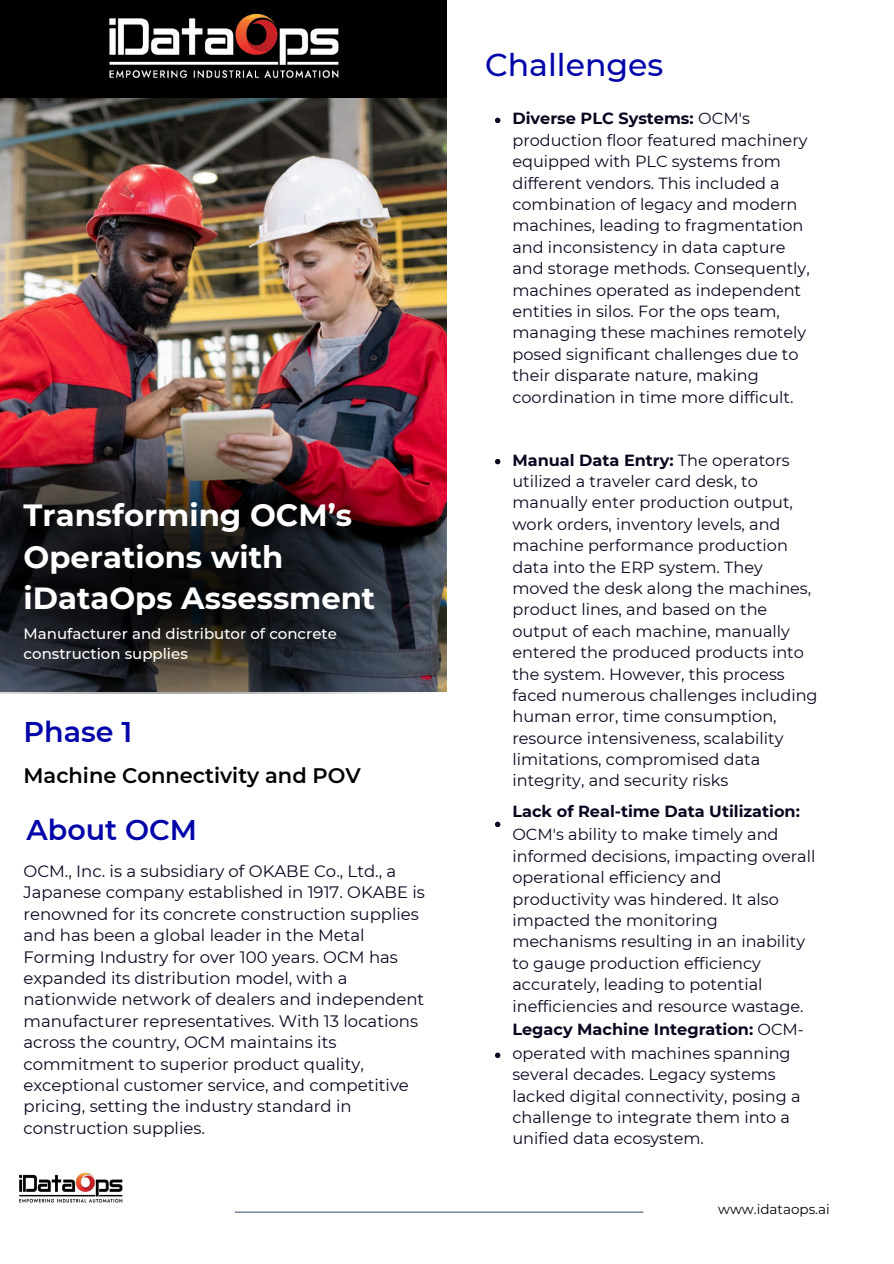
<style>
.page{position:relative;width:894px;height:1264px;background:#fff}
.page>*{position:absolute;margin:0;border:0;box-sizing:border-box;transform-origin:0 0}
.t1{font:500 31.5px "Montserrat";color:#0204aa}
.t2{font:700 30.6px/41.7px "Montserrat";color:#fff}
.t3{font:600 28.5px "Montserrat";color:#0204aa}
.t4{font:600 21px "Montserrat";color:#000}
.t5{font:16.5px/21.3px "Montserrat";color:#07071f}
.t6{font:16.05px/21.3px "Montserrat";color:#07071f}
.t7{font:700 16.05px/23.7px "Montserrat";color:#07071f}
.t8{font:500 15px/19.2px "Montserrat";color:#fff}
.t9{font:13.5px "Montserrat";color:#000}
.s1{font-weight:700}
.s2{font-weight:400}
</style>
<div class="page">
<hr style="left:235px;top:1211px;width:408px;height:1px;background:#2f455c">
<svg style="left:495px;top:118px;width:5px;height:5px"></svg>
<svg style="left:495px;top:459px;width:5px;height:5px"></svg>
<svg style="left:495px;top:821px;width:5px;height:6px"></svg>
<svg style="left:495px;top:1052px;width:5px;height:6px"></svg>
<img style="left:0;top:0;width:447px;height:691px">
<div style="left:0;top:0;width:446px;height:98px;background:#000"></div>
<img style="left:0;top:381px;width:446px;height:312px">
<img style="left:109px;top:13px;width:230px;height:65px">
<img style="left:20px;top:1172px;width:102px;height:30px">
<h1 class="t2" style="left:24px;top:494px;width:353px">Transforming OCM’s<br>Operations with iDataOps Assessment</h1>
<h1 class="t8" style="left:24px;top:624px;width:315px">Manufacturer and distributor of concrete construction supplies</h1>
<h1 class="t3" style="left:24px;top:714px;width:110px">Phase 1</h1>
<h4 class="t4" style="left:24px;top:762px;width:339px">Machine Connectivity and POV</h4>
<h4 class="t3" style="left:26px;top:812px;width:172px">About OCM</h4>
<h1 class="t5" style="left:23px;top:860px;width:403px">OCM., Inc. is a subsidiary of OKABE Co., Ltd., a Japanese company established in 1917. OKABE is renowned for its concrete construction supplies and has been a global leader in the Metal Forming Industry for over 100 years. OCM has expanded its distribution model, with a nationwide network of dealers and independent manufacturer representatives. With 13 locations across the country, OCM maintains its commitment to superior product quality, exceptional customer service, and competitive pricing, setting the industry standard in construction supplies.</h1>
<p class="t1" style="left:485px;top:46px;width:180px">Challenges</p>
<h2 class="t6" style="left:512px;top:108px;width:299px"><span class="s1">Diverse PLC Systems:</span> OCM's production floor featured machinery equipped with PLC systems from different vendors. This included a combination of legacy and modern machines, leading to fragmentation and inconsistency in data capture and storage methods. Consequently, machines operated as independent entities in silos. For the ops team, managing these machines remotely posed significant challenges due to their disparate nature, making coordination in time more difficult.</h2>
<h1 class="t6" style="left:512px;top:449px;width:306px"><span class="s1">Manual Data Entry:</span> The operators utilized a traveler card desk, to manually enter production output, work orders, inventory levels, and machine performance production data into the ERP system. They moved the desk along the machines, product lines, and based on the output of each machine, manually entered the produced products into the system. However, this process faced numerous challenges including human error, time consumption, resource intensiveness, scalability limitations, compromised data integrity, and security risks</h1>
<h1 class="t7" style="left:512px;top:799px;width:289px">Lack of Real-time Data Utilization:<br><span class="s2">OCM's ability to make timely and</span></h1>
<h1 class="t6" style="left:512px;top:845px;width:304px">informed decisions, impacting overall operational efficiency and productivity was hindered. It also impacted the monitoring mechanisms resulting in an inability to gauge production efficiency accurately, leading to potential inefficiencies and resource wastage.</h1>
<h1 class="t6" style="left:512px;top:1017px;width:293px;line-height:23.7px"><span class="s1">Legacy Machine Integration:</span> OCM&shy;operated with machines spanning</h1>
<h1 class="t6" style="left:512px;top:1063px;width:289px">several decades. Legacy systems lacked digital connectivity, posing a challenge to integrate them into a unified data ecosystem.</h1>
<h4 class="t9" style="left:718px;top:1200px;width:113px">www.idataops.ai</h4>
</div>
